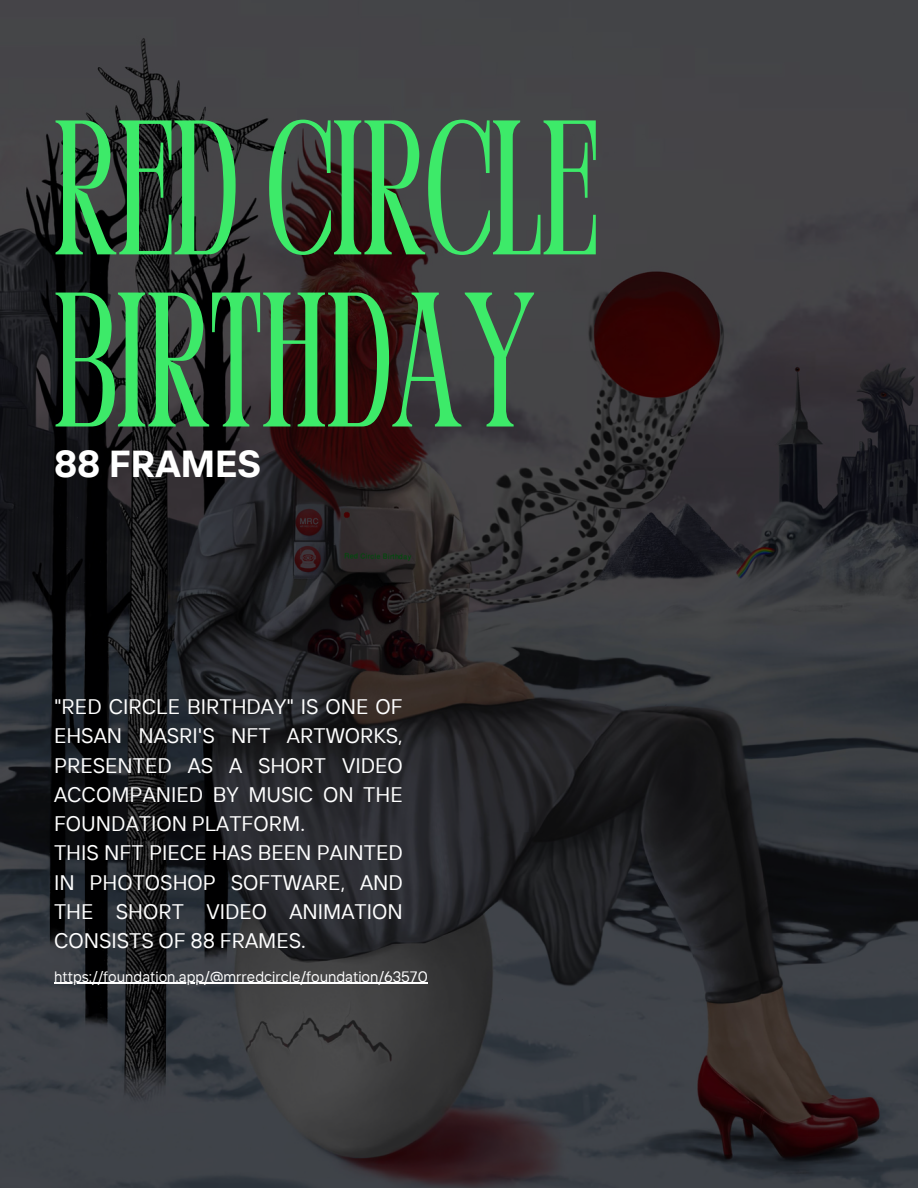
<style>
.page{position:relative;width:918px;height:1188px;background:#fff}
.page>*{position:absolute;margin:0;border:0;box-sizing:border-box;transform-origin:0 0}
.t1{font:condensed 191.4px/172.2px "Perandoryv 2";color:#3dea69}
.t2{font:700 37.5px "TT Interphases";color:#fff}
.t3{font:21px/29.2px "TT Interphases";color:#fff;text-align:justify}
.t4{font:15px "TT Interphases";color:#fff}
</style>
<div class="page">
<img style="left:0;top:0;width:918px;height:1188px">
<hr style="left:54px;top:983px;width:374px;height:1px;background:#fff">
<p class="t1" style="left:54px;top:120px;width:545px">RED CIRCLE<br>BIRTHDAY</p>
<p class="t2" style="left:54px;top:440px;width:208px">88 FRAMES</p>
<p class="t3" style="left:54px;top:692px;width:350px">"RED CIRCLE BIRTHDAY" IS ONE OF EHSAN NASRI'S NFT ARTWORKS, PRESENTED AS A SHORT VIDEO ACCOMPANIED BY MUSIC ON THE FOUNDATION PLATFORM.</p>
<p class="t3" style="left:54px;top:838px;width:350px">THIS NFT PIECE HAS BEEN PAINTED IN PHOTOSHOP SOFTWARE, AND THE SHORT VIDEO ANIMATION CONSISTS OF 88 FRAMES.</p>
<p class="t4" style="left:54px;top:967px;width:375px">https://foundation.app/@mrredcircle/foundation/63570</p>
</div>
